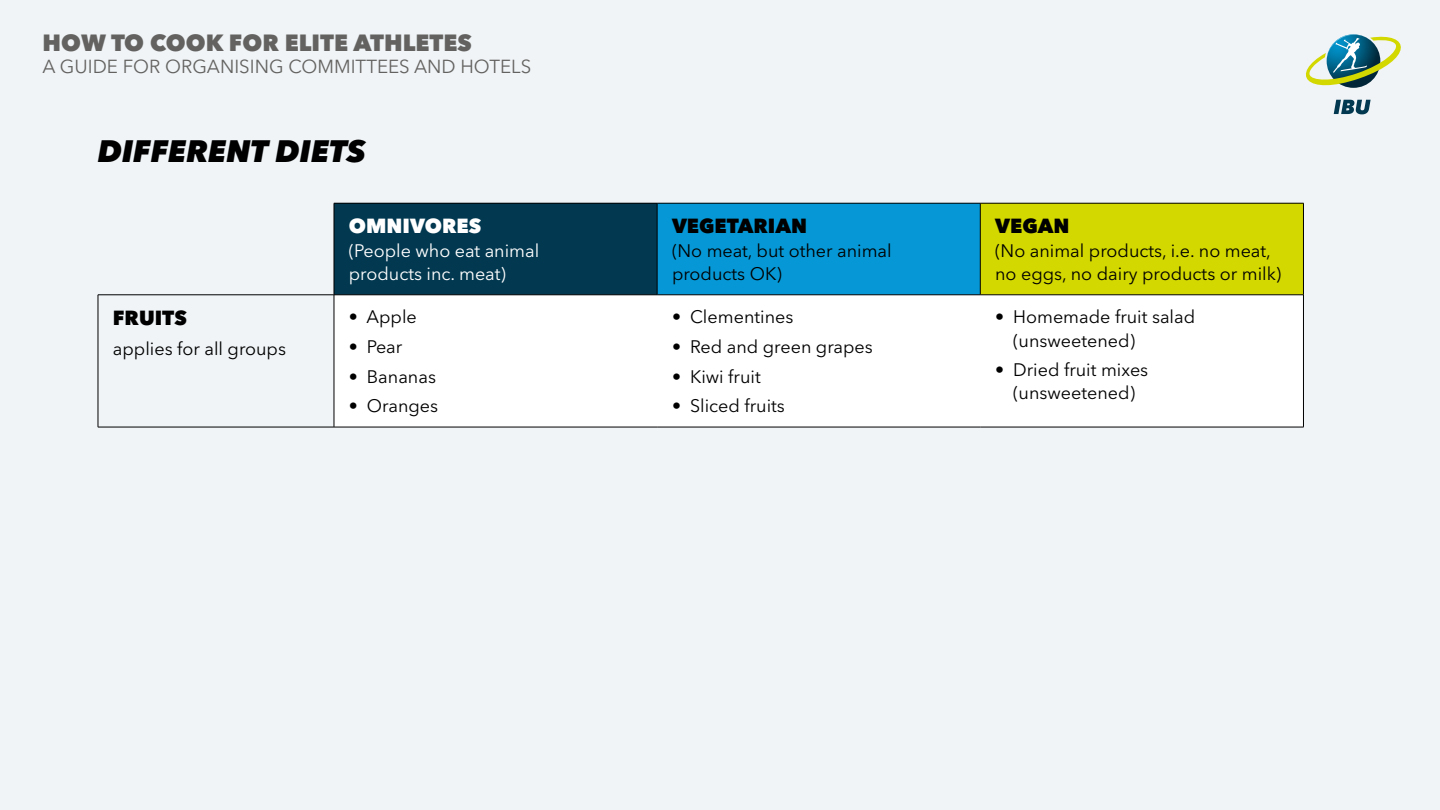
<style>
.page{position:relative;width:1440px;height:810px;background:#f0f4f7}
.page>*{position:absolute;margin:0;border:0;box-sizing:border-box;transform-origin:0 0}
.t1{font:italic 800 30.75px "Avenir Next W1 G";color:#000}
.t2{font:800 23.25px "Avenir Next W1 G";color:#636260}
.t3{font:800 20.25px "Avenir Next W1 G";color:#000}
.t4{font:800 20.25px "Avenir Next W1 G";color:#fff}
.t5{font:18.75px "Avenir Next W1 G";color:#636260}
.t6{font:18px/23.2px "Avenir Next W1 G";color:#000}
.t7{font:18px/23.2px "Avenir Next W1 G";color:#fff}
</style>
<div class="page">
<svg style="left:1306px;top:34px;width:95px;height:80px"></svg>
<div style="left:334px;top:203px;width:323px;height:92px;background:#023850"></div>
<div style="left:657px;top:203px;width:323px;height:92px;background:#0698d6"></div>
<div style="left:980px;top:203px;width:323px;height:92px;background:#d3d800"></div>
<div style="left:335px;top:296px;width:968px;height:131px;background:#fff"></div>
<hr style="left:334px;top:203px;width:323px;height:1px;background:#000">
<hr style="left:334px;top:203px;width:1px;height:92px;background:#000">
<hr style="left:657px;top:203px;width:323px;height:1px;background:#000">
<hr style="left:657px;top:203px;width:1px;height:92px;background:#000">
<hr style="left:980px;top:203px;width:324px;height:1px;background:#000">
<hr style="left:980px;top:203px;width:1px;height:92px;background:#000">
<hr style="left:1303px;top:203px;width:1px;height:92px;background:#000">
<hr style="left:98px;top:295px;width:236px;height:1px;background:#000">
<hr style="left:98px;top:295px;width:1px;height:132px;background:#000">
<hr style="left:334px;top:295px;width:323px;height:1px;background:#000">
<hr style="left:334px;top:295px;width:1px;height:132px;background:#000">
<hr style="left:657px;top:295px;width:323px;height:1px;background:#000">
<hr style="left:980px;top:295px;width:324px;height:1px;background:#000">
<hr style="left:98px;top:427px;width:236px;height:1px;background:#000">
<hr style="left:334px;top:427px;width:323px;height:1px;background:#000">
<hr style="left:657px;top:427px;width:323px;height:1px;background:#000">
<hr style="left:980px;top:427px;width:324px;height:1px;background:#000">
<hr style="left:1303px;top:295px;width:1px;height:132px;background:#000">
<p class="t2" style="left:43px;top:28px;width:431px">HOW TO COOK FOR ELITE ATHLETES</p>
<p class="t5" style="left:43px;top:56px;width:490px">A GUIDE FOR ORGANISING COMMITTEES AND HOTELS</p>
<p class="t1" style="left:98px;top:133px;width:269px">DIFFERENT DIETS</p>
<p class="t3" style="left:113px;top:305px;width:76px">FRUITS</p>
<p class="t6" style="left:113px;top:337px;width:175px">applies for all groups</p>
<p class="t4" style="left:349px;top:214px;width:134px">OMNIVORES</p>
<p class="t7" style="left:349px;top:239px;width:192px">(People who eat animal products inc. meat)</p>
<p class="t6" style="left:349px;top:305px;width:69px">• Apple</p>
<p class="t6" style="left:349px;top:335px;width:55px">• Pear</p>
<p class="t6" style="left:349px;top:365px;width:89px">• Bananas</p>
<p class="t6" style="left:349px;top:394px;width:91px">• Oranges</p>
<p class="t3" style="left:672px;top:214px;width:137px">VEGETARIAN</p>
<p class="t6" style="left:672px;top:239px;width:221px">(No meat, but other animal products OK)</p>
<p class="t6" style="left:672px;top:305px;width:123px">• Clementines</p>
<p class="t6" style="left:672px;top:335px;width:202px">• Red and green grapes</p>
<p class="t6" style="left:672px;top:365px;width:90px">• Kiwi fruit</p>
<p class="t6" style="left:672px;top:394px;width:114px">• Sliced fruits</p>
<p class="t3" style="left:995px;top:214px;width:76px">VEGAN</p>
<p class="t6" style="left:995px;top:239px;width:288px">(No animal products, i.e. no meat, no eggs, no dairy products or milk)</p>
<p class="t6" style="left:1013px;top:305px;width:184px;text-indent:-18px">• Homemade fruit salad (unsweetened)</p>
<p class="t6" style="left:995px;top:358px;width:155px;text-align:center">• Dried fruit mixes (unsweetened)</p>
</div>
